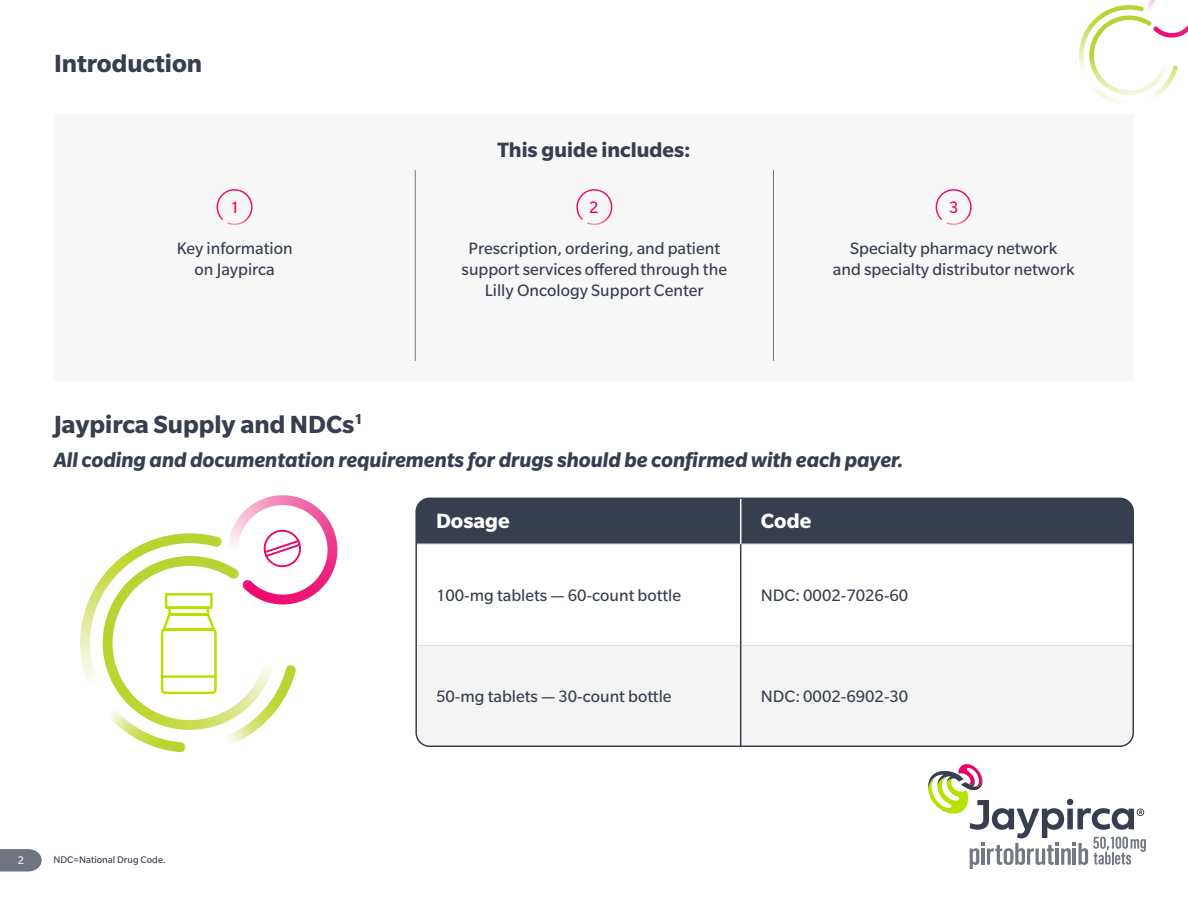
<style>
.page{position:relative;width:1188px;height:918px;background:#fff}
.page>*{position:absolute;margin:0;border:0;box-sizing:border-box;transform-origin:0 0}
.t1{font:700 27px "Slate Pro";color:#373e4f}
.t2{font:italic 700 22.5px "Slate Pro";color:#373e4f}
.t3{font:700 22.5px "Slate Pro";color:#373e4f}
.t4{font:700 22.5px "Slate Pro";color:#fff}
.t5{font:18px/21px "Slate Pro";color:#373e4f;text-align:center}
.t6{font:18px "Slate Pro";color:#ee006d}
.t7{font:12px "Slate Pro";color:#fff}
.t8{font:10.5px "Slate Pro";color:#373e4f}
</style>
<div class="page">
<svg style="left:0;top:849px;width:42px;height:23px"></svg>
<svg style="left:928px;top:764px;width:218px;height:104px"></svg>
<img style="left:1144px;top:18px;width:24px;height:20px">
<img style="left:1079px;top:7px;width:65px;height:52px">
<img style="left:1147px;top:0;width:41px;height:33px">
<svg style="left:1143px;top:8px;width:7px;height:7px"></svg>
<svg style="left:1149px;top:23px;width:7px;height:6px"></svg>
<svg style="left:1079px;top:59px;width:99px;height:45px"></svg>
<div style="left:54px;top:114px;width:1080px;height:267px;background:#f7f7f7"></div>
<hr style="left:415px;top:170px;width:1px;height:191px;background:#6f7480">
<hr style="left:773px;top:170px;width:1px;height:191px;background:#6f7480">
<div style="left:418px;top:498px;width:715px;height:46px;background:#373e4f"></div>
<div style="left:418px;top:646px;width:714px;height:99px;background:#f4f4f4"></div>
<hr style="left:416px;top:746px;width:325px;height:1px;background:#b7b9c0">
<hr style="left:741px;top:746px;width:392px;height:1px;background:#b7b9c0">
<hr style="left:416px;top:544px;width:325px;height:1px;background:#d9d9d9">
<hr style="left:741px;top:544px;width:392px;height:1px;background:#d9d9d9">
<hr style="left:416px;top:645px;width:324px;height:1px;background:#d9d9d9">
<hr style="left:741px;top:645px;width:392px;height:1px;background:#d9d9d9">
<hr style="left:740px;top:498px;width:1px;height:46px;background:#fff">
<hr style="left:740px;top:544px;width:1px;height:101px;background:#373e4f">
<hr style="left:740px;top:645px;width:1px;height:101px;background:#373e4f">
<div style="left:415px;top:498px;width:719px;height:249px;border:2px solid #373e4f;border-radius:14px"></div>
<svg style="left:935px;top:189px;width:37px;height:36px"></svg>
<svg style="left:576px;top:189px;width:37px;height:36px"></svg>
<svg style="left:216px;top:189px;width:37px;height:36px"></svg>
<img style="left:118px;top:562px;width:156px;height:168px">
<svg style="left:265px;top:659px;width:9px;height:4px"></svg>
<img style="left:221px;top:665px;width:75px;height:79px">
<img style="left:109px;top:709px;width:76px;height:43px">
<img style="left:80px;top:537px;width:142px;height:155px">
<svg style="left:220px;top:540px;width:2px;height:6px"></svg>
<svg style="left:94px;top:689px;width:5px;height:3px"></svg>
<img style="left:228px;top:505px;width:100px;height:90px">
<svg style="left:234px;top:572px;width:15px;height:14px"></svg>
<svg style="left:160px;top:592px;width:58px;height:103px"></svg>
<svg style="left:260px;top:526px;width:42px;height:45px"></svg>
<h1 class="t1" style="left:54px;top:48px;width:150px">Introduction</h1>
<p class="t3" style="left:497px;top:138px;width:195px">This guide includes:</p>
<p class="t6" style="left:230px;top:198px;width:11px">1</p>
<p class="t6" style="left:589px;top:198px;width:11px">2</p>
<p class="t6" style="left:949px;top:198px;width:11px">3</p>
<p class="t5" style="left:177px;top:237px;width:117px">Key information on Jaypirca</p>
<p class="t5" style="left:462px;top:237px;width:267px">Prescription, ordering, and patient support services offered through the<br>Lilly Oncology Support Center</p>
<p class="t5" style="left:833px;top:237px;width:243px">Specialty pharmacy network<br>and specialty distributor network</p>
<h1 class="t1" style="left:54px;top:410px;width:311px">Jaypirca Supply and NDCs<sup>1</sup></h1>
<p class="t2" style="left:54px;top:447px;width:851px">All coding and documentation requirements for drugs should be confirmed with each payer.</p>
<p class="t4" style="left:436px;top:509px;width:75px">Dosage</p>
<p class="t4" style="left:761px;top:509px;width:52px">Code</p>
<p class="t5" style="left:436px;top:584px;width:246px">100-mg tablets — 60-count bottle</p>
<p class="t5" style="left:761px;top:584px;width:149px">NDC: 0002-7026-60</p>
<p class="t5" style="left:436px;top:686px;width:237px">50-mg tablets — 30-count bottle</p>
<p class="t5" style="left:761px;top:686px;width:149px">NDC: 0002-6902-30</p>
<p class="t7" style="left:18px;top:854px;width:8px">2</p>
<p class="t8" style="left:53px;top:854px;width:114px">NDC=National Drug Code.</p>
</div>
